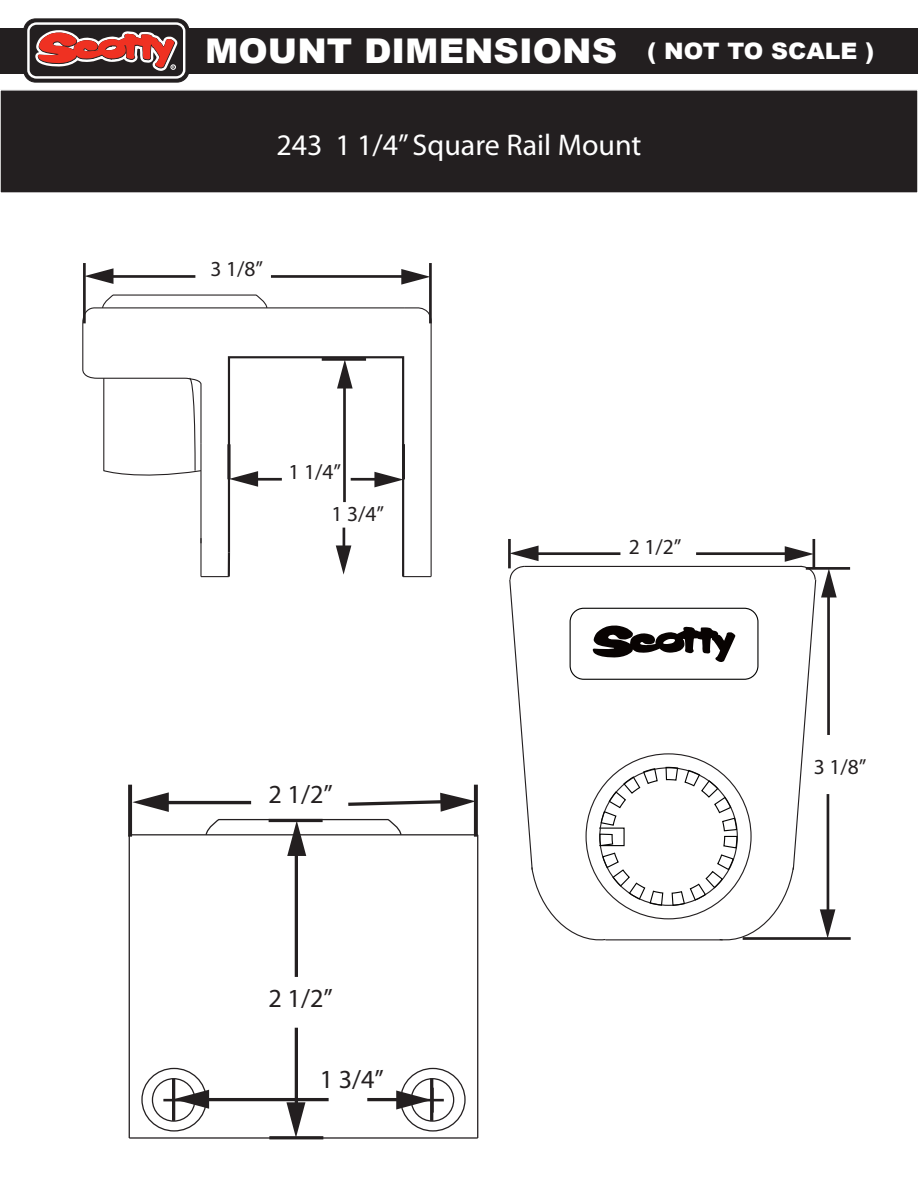
<style>
.page{position:relative;width:918px;height:1188px;background:#fff}
.page>*{position:absolute;margin:0;border:0;box-sizing:border-box;transform-origin:0 0}
.t1{font:900 34.05px "Arial";color:#fff;scale:1.04 1}
.t2{font:30px "Myriad Pro";color:#fff}
.t3{font:26.25px "Myriad Pro";color:#231f20}
.t4{font:21.45px/42.2px "Myriad Pro";color:#231f20}
.s1{font-size:22.65px}
</style>
<div class="page">
<div style="left:0;top:28px;width:918px;height:45px;background:#231f20"></div>
<svg style="left:24px;top:19px;width:165px;height:63px"></svg>
<div style="left:27px;top:22px;width:158px;height:57px;border:2px solid #fff;border-radius:8px"></div>
<svg style="left:32px;top:18px;width:151px;height:64px"></svg>
<div style="left:0;top:90px;width:918px;height:103px;background:#231f20"></div>
<div style="left:0;top:90px;width:918px;height:104px;border:2px solid #fff"></div>
<svg style="left:82px;top:307px;width:19px;height:72px"></svg>
<hr style="left:108px;top:275px;width:87px;height:3px;background:#231f20">
<svg style="left:86px;top:268px;width:28px;height:16px"></svg>
<hr style="left:83px;top:263px;width:3px;height:60px;background:#231f20">
<hr style="left:429px;top:263px;width:3px;height:60px;background:#231f20">
<hr style="left:271px;top:275px;width:136px;height:3px;background:#231f20">
<svg style="left:401px;top:269px;width:29px;height:16px"></svg>
<svg style="left:101px;top:295px;width:331px;height:283px"></svg>
<hr style="left:508px;top:539px;width:3px;height:29px;background:#231f20">
<hr style="left:813px;top:539px;width:2px;height:29px;background:#231f20">
<hr style="left:806px;top:567px;width:44px;height:3px;background:#231f20">
<svg style="left:509px;top:546px;width:328px;height:395px"></svg>
<hr style="left:743px;top:937px;width:108px;height:3px;background:#231f20">
<hr style="left:129px;top:1137px;width:349px;height:2px;background:#231f20">
<hr style="left:129px;top:834px;width:349px;height:1px;background:#231f20">
<hr style="left:477px;top:835px;width:1px;height:303px;background:#231f20">
<hr style="left:129px;top:835px;width:1px;height:303px;background:#231f20">
<div style="left:141px;top:1068px;width:66px;height:64px;border:1px solid #231f20;border-radius:50%"></div>
<div style="left:152px;top:1078px;width:43px;height:44px;border:1px solid #231f20;border-radius:50%"></div>
<hr style="left:163px;top:1099px;width:22px;height:2px;background:#231f20">
<div style="left:400px;top:1068px;width:66px;height:64px;border:1px solid #231f20;border-radius:50%"></div>
<div style="left:411px;top:1078px;width:43px;height:44px;border:1px solid #231f20;border-radius:50%"></div>
<hr style="left:431px;top:1088px;width:3px;height:25px;background:#231f20">
<hr style="left:422px;top:1099px;width:22px;height:2px;background:#231f20">
<hr style="left:162px;top:801px;width:89px;height:3px;background:#231f20">
<svg style="left:132px;top:792px;width:37px;height:20px"></svg>
<svg style="left:128px;top:785px;width:4px;height:52px"></svg>
<svg style="left:348px;top:793px;width:126px;height:19px"></svg>
<svg style="left:474px;top:785px;width:4px;height:52px"></svg>
<hr style="left:295px;top:849px;width:3px;height:128px;background:#231f20">
<svg style="left:205px;top:820px;width:197px;height:36px"></svg>
<hr style="left:269px;top:819px;width:54px;height:3px;background:#231f20">
<hr style="left:295px;top:1028px;width:3px;height:81px;background:#231f20">
<svg style="left:286px;top:1102px;width:19px;height:34px"></svg>
<hr style="left:269px;top:1136px;width:54px;height:3px;background:#231f20">
<hr style="left:172px;top:1078px;width:3px;height:43px;background:#231f20">
<hr style="left:430px;top:1078px;width:3px;height:43px;background:#231f20">
<hr style="left:367px;top:1098px;width:36px;height:3px;background:#231f20">
<svg style="left:396px;top:1091px;width:35px;height:19px"></svg>
<hr style="left:203px;top:1098px;width:126px;height:3px;background:#231f20">
<svg style="left:175px;top:1090px;width:34px;height:19px"></svg>
<p class="t1" style="left:205px;top:31px;width:645px">MOUNT DIMENSIONS <span class="s1">( NOT TO SCALE )</span></p>
<p class="t2" style="left:276px;top:127px;width:367px">243 1 1/4” Square Rail Mount</p>
<p class="t4" style="left:211px;top:248px;width:54px">3 1/8”</p>
<p class="t4" style="left:331px;top:451px;width:54px;text-indent:-43px">1 1/4”<br>1 3/4”</p>
<p class="t4" style="left:629px;top:525px;width:54px">2 1/2”</p>
<p class="t3" style="left:269px;top:778px;width:66px">2 1/2”</p>
<p class="t3" style="left:269px;top:982px;width:66px">2 1/2”</p>
<p class="t3" style="left:320px;top:1063px;width:66px">1 3/4”</p>
<p class="t4" style="left:814px;top:745px;width:54px">3 1/8”</p>
</div>
